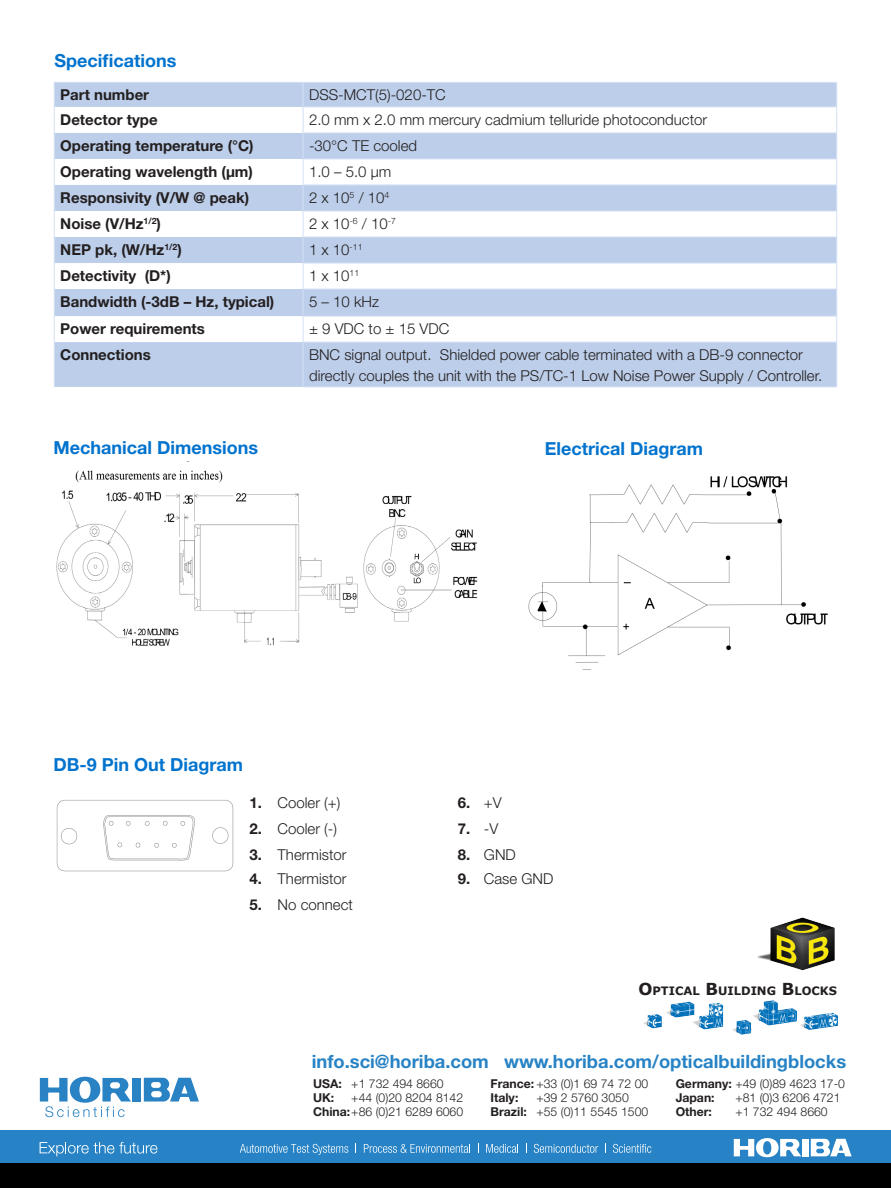
<style>
.page{position:relative;width:891px;height:1188px;background:#fff}
.page>*{position:absolute;margin:0;border:0;box-sizing:border-box;transform-origin:0 0}
.t1{font:700 18.3px "Helvetica Neue LT Std";color:#2783c5}
.t2{font:700 18px "Helvetica Neue LT Std";color:#0073ce}
.text{font:300 15px/21px "Helvetica Neue";color:#231f20}
.text-2{font:700 15px "Helvetica Neue";color:#231f20}
.Référence{font:300 12.3px "Helvetica Neue LT Std";color:#231f20}
.Référence-2{font:700 12.3px "Helvetica Neue LT Std";color:#231f20}
.t3{font:700 11.55px "Verdana";color:#231f20}
.s1{font-family:"Helvetica Neue LT Std"}
.s2{font-size:16.5px}
.s3{font-weight:700}
</style>
<div class="page">
<div style="left:132px;top:1078px;width:9px;height:24px;background:#2882c4"></div>
<svg style="left:144px;top:1078px;width:55px;height:24px"></svg>
<svg style="left:40px;top:1077px;width:91px;height:40px"></svg>
<div style="left:0;top:1130px;width:891px;height:35px;background:#2783c5"></div>
<div style="left:802px;top:1139px;width:6px;height:17px;background:#fff"></div>
<svg style="left:734px;top:1138px;width:67px;height:19px"></svg>
<svg style="left:811px;top:1139px;width:41px;height:17px"></svg>
<svg style="left:40px;top:1142px;width:118px;height:14px"></svg>
<svg style="left:240px;top:1144px;width:108px;height:11px"></svg>
<svg style="left:364px;top:1144px;width:106px;height:9px"></svg>
<svg style="left:486px;top:1144px;width:32px;height:9px"></svg>
<svg style="left:534px;top:1144px;width:64px;height:9px"></svg>
<svg style="left:613px;top:1144px;width:38px;height:9px"></svg>
<div style="left:0;top:1163px;width:891px;height:25px;background:#000"></div>
<img style="left:757px;top:917px;width:78px;height:54px">
<img style="left:643px;top:1001px;width:194px;height:33px">
<img style="left:528px;top:476px;width:300px;height:194px">
<img style="left:56px;top:800px;width:178px;height:72px">
<svg style="left:55px;top:83px;width:781px;height:304px;fill:#bccee9"></svg>
<hr style="left:54px;top:82px;width:249px;height:1px;background:#d1def1">
<svg style="left:54px;top:83px;width:1px;height:259px"></svg>
<hr style="left:54px;top:342px;width:1px;height:45px;background:#d1def1">
<hr style="left:303px;top:82px;width:534px;height:1px;background:#d4e0f6">
<hr style="left:303px;top:107px;width:534px;height:1px;background:#d4e0f6">
<hr style="left:303px;top:133px;width:534px;height:1px;background:#d4e0f6">
<hr style="left:303px;top:159px;width:534px;height:1px;background:#d4e0f6">
<hr style="left:303px;top:185px;width:534px;height:1px;background:#d4e0f6">
<hr style="left:303px;top:211px;width:534px;height:1px;background:#d4e0f6">
<hr style="left:303px;top:237px;width:534px;height:1px;background:#d4e0f6">
<hr style="left:303px;top:263px;width:534px;height:1px;background:#d4e0f6">
<hr style="left:303px;top:289px;width:534px;height:1px;background:#d4e0f6">
<hr style="left:303px;top:316px;width:534px;height:1px;background:#d4e0f6">
<svg style="left:303px;top:83px;width:1px;height:259px"></svg>
<svg style="left:836px;top:83px;width:1px;height:259px"></svg>
<hr style="left:303px;top:342px;width:534px;height:1px;background:#d4e0f6">
<hr style="left:303px;top:342px;width:1px;height:45px;background:#d4e0f6">
<hr style="left:836px;top:342px;width:1px;height:45px;background:#d4e0f6">
<hr style="left:303px;top:387px;width:534px;height:1px;background:#d4e0f6">
<img style="left:56px;top:470px;width:422px;height:176px">
<p class="t2" style="left:54px;top:50px;width:123px">Specifications</p>
<p class="text-2" style="left:60px;top:85px;width:90px">Part number</p>
<p class="text" style="left:309px;top:84px;width:138px">DSS-MCT(5)-020-TC</p>
<p class="text-2" style="left:60px;top:110px;width:99px">Detector type</p>
<p class="text" style="left:309px;top:109px;width:400px">2.0 mm x 2.0 mm mercury cadmium telluride photoconductor</p>
<p class="text-2" style="left:60px;top:136px;width:195px">Operating temperature (<span class="s1">°</span>C)</p>
<p class="text" style="left:309px;top:135px;width:109px">-30°C TE cooled</p>
<p class="text-2" style="left:60px;top:162px;width:194px">Operating wavelength (µm)</p>
<p class="text" style="left:309px;top:161px;width:84px">1.0 – 5.0 µm</p>
<p class="text-2" style="left:60px;top:188px;width:190px">Responsivity (V/W @ peak)</p>
<p class="text" style="left:309px;top:187px;width:82px">2 x 10<sup>5</sup> / 10<sup>4</sup></p>
<p class="text-2" style="left:60px;top:214px;width:102px">Noise (V/Hz<sup>1/2</sup>)</p>
<p class="text" style="left:309px;top:213px;width:88px">2 x 10<sup>-6</sup> / 10<sup>-7</sup></p>
<p class="text-2" style="left:60px;top:240px;width:123px">NEP pk, (W/Hz<sup>1/2</sup>)</p>
<p class="text" style="left:309px;top:239px;width:55px">1 x 10<sup>-11</sup></p>
<p class="text-2" style="left:60px;top:266px;width:112px">Detectivity (D*)</p>
<p class="text" style="left:309px;top:265px;width:52px">1 x 10<sup>11</sup></p>
<p class="text-2" style="left:60px;top:292px;width:216px">Bandwidth (-3dB – Hz, typical)</p>
<p class="text" style="left:309px;top:291px;width:72px">5 – 10 kHz</p>
<p class="text-2" style="left:60px;top:319px;width:146px">Power requirements</p>
<p class="text" style="left:309px;top:318px;width:142px">± 9 VDC to ± 15 VDC</p>
<p class="text-2" style="left:60px;top:345px;width:92px">Connections</p>
<p class="text" style="left:309px;top:344px;width:515px">BNC signal output. Shielded power cable terminated with a DB-9 connector directly couples the unit with the PS/TC-1 Low Noise Power Supply / Controller.</p>
<p class="t2" style="left:53px;top:437px;width:206px">Mechanical Dimensions</p>
<p class="t2" style="left:53px;top:753px;width:191px">DB-9 Pin Out Diagram</p>
<p class="t2" style="left:545px;top:437px;width:160px">Electrical Diagram</p>
<p class="text-2" style="left:250px;top:793px;width:14px">1.</p>
<p class="text" style="left:278px;top:792px;width:64px">Cooler (+)</p>
<p class="text-2" style="left:458px;top:793px;width:14px">6.</p>
<p class="text" style="left:484px;top:792px;width:19px">+V</p>
<p class="text-2" style="left:250px;top:819px;width:14px">2.</p>
<p class="text" style="left:278px;top:818px;width:61px">Cooler (-)</p>
<p class="text-2" style="left:458px;top:819px;width:14px">7.</p>
<p class="text" style="left:484px;top:818px;width:16px">-V</p>
<p class="text-2" style="left:250px;top:845px;width:14px">3.</p>
<p class="text" style="left:278px;top:844px;width:70px">Thermistor</p>
<p class="text-2" style="left:458px;top:845px;width:14px">8.</p>
<p class="text" style="left:484px;top:844px;width:33px">GND</p>
<p class="text-2" style="left:250px;top:870px;width:14px">4.</p>
<p class="text" style="left:278px;top:868px;width:70px">Thermistor</p>
<p class="text-2" style="left:458px;top:870px;width:14px">9.</p>
<p class="text" style="left:484px;top:868px;width:71px">Case GND</p>
<p class="text-2" style="left:250px;top:896px;width:14px">5.</p>
<p class="text" style="left:278px;top:894px;width:77px">No connect</p>
<p class="t3" style="left:639px;top:984px;width:200px"><span class="s2">O</span>PTICAL <span class="s2">B</span>UILDING <span class="s2">B</span>LOCKS</p>
<p class="t1" style="left:312px;top:1050px;width:536px">info.sci@horiba.com www.horiba.com/opticalbuildingblocks</p>
<p class="Référence" style="left:313px;top:1076px;width:132px"><span class="s3">USA:</span> +1 732 494 8660</p>
<p class="Référence" style="left:491px;top:1076px;width:159px"><span class="s3">France:</span> +33 (0)1 69 74 72 00</p>
<p class="Référence" style="left:676px;top:1076px;width:171px"><span class="s3">Germany:</span> +49 (0)89 4623 17-0</p>
<p class="Référence-2" style="left:313px;top:1090px;width:23px">UK:</p>
<p class="Référence" style="left:351px;top:1090px;width:113px">+44 (0)20 8204 8142</p>
<p class="Référence-2" style="left:491px;top:1090px;width:29px">Italy:</p>
<p class="Référence" style="left:536px;top:1090px;width:94px">+39 2 5760 3050</p>
<p class="Référence-2" style="left:676px;top:1090px;width:40px">Japan:</p>
<p class="Référence" style="left:735px;top:1090px;width:107px">+81 (0)3 6206 4721</p>
<p class="Référence" style="left:313px;top:1104px;width:152px"><span class="s3">China:</span>+86 (0)21 6289 6060</p>
<p class="Référence" style="left:491px;top:1104px;width:159px"><span class="s3">Brazil:</span> +55 (0)11 5545 1500</p>
<p class="Référence-2" style="left:676px;top:1104px;width:38px">Other:</p>
<p class="Référence" style="left:735px;top:1104px;width:94px">+1 732 494 8660</p>
</div>
